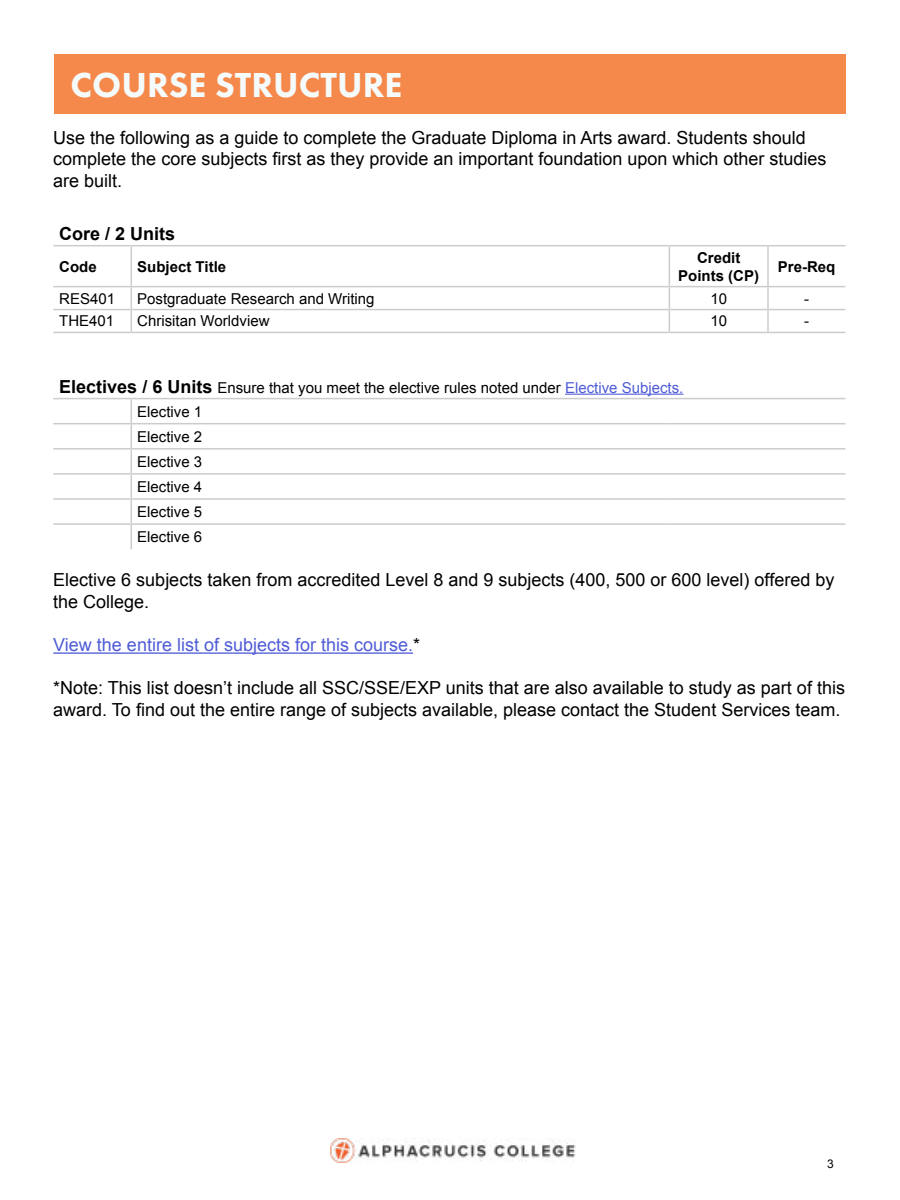
<style>
.page{position:relative;width:900px;height:1200px;background:#fff}
.page>*{position:absolute;margin:0;border:0;box-sizing:border-box;transform-origin:0 0}
.t1{font:800 36px "Futura PT";color:#f5fafb}
.t2{font:18px/21.6px "Arial";color:#000}
.t3{font:18px "Arial";color:#4f5cd6}
.t4{font:700 18px "Arial";color:#000}
.t5{font:15px/24.9px "Arial";color:#000}
.t6{font:700 15px/18px "Arial";color:#000;text-align:center}
.t7{font:12px "Arial";color:#000}
.s1{font-weight:700;font-size:18px}
.s2{color:#4f5cd6}
.s3{color:#000}
</style>
<div class="page">
<img style="left:330px;top:1139px;width:246px;height:24px">
<div style="left:54px;top:54px;width:792px;height:60px;background:#f5894b"></div>
<hr style="left:53px;top:652px;width:360px;height:2px;background:#4f5cd6">
<hr style="left:53px;top:245px;width:78px;height:1px;background:#ccc">
<hr style="left:131px;top:245px;width:538px;height:1px;background:#ccc">
<hr style="left:131px;top:246px;width:1px;height:40px;background:#ccc">
<hr style="left:669px;top:245px;width:99px;height:1px;background:#ccc">
<hr style="left:669px;top:246px;width:1px;height:40px;background:#ccc">
<hr style="left:768px;top:245px;width:77px;height:1px;background:#ccc">
<hr style="left:767px;top:246px;width:2px;height:40px;background:#ccc">
<hr style="left:53px;top:286px;width:78px;height:1px;background:#ccc">
<hr style="left:131px;top:286px;width:538px;height:1px;background:#ccc">
<hr style="left:669px;top:286px;width:99px;height:1px;background:#ccc">
<hr style="left:768px;top:286px;width:77px;height:1px;background:#ccc">
<hr style="left:767px;top:287px;width:2px;height:22px;background:#ccc">
<hr style="left:53px;top:309px;width:78px;height:1px;background:#ccc">
<hr style="left:131px;top:309px;width:538px;height:1px;background:#ccc">
<svg style="left:131px;top:287px;width:1px;height:45px"></svg>
<hr style="left:669px;top:309px;width:99px;height:1px;background:#ccc">
<svg style="left:669px;top:287px;width:1px;height:45px"></svg>
<hr style="left:768px;top:309px;width:77px;height:1px;background:#ccc">
<hr style="left:767px;top:310px;width:2px;height:22px;background:#ccc">
<hr style="left:53px;top:332px;width:78px;height:1px;background:#ccc">
<hr style="left:131px;top:332px;width:538px;height:1px;background:#ccc">
<hr style="left:669px;top:332px;width:99px;height:1px;background:#ccc">
<hr style="left:768px;top:332px;width:77px;height:1px;background:#ccc">
<hr style="left:53px;top:398px;width:78px;height:1px;background:#ccc">
<hr style="left:131px;top:398px;width:538px;height:1px;background:#ccc">
<hr style="left:669px;top:398px;width:99px;height:1px;background:#ccc">
<hr style="left:768px;top:398px;width:77px;height:1px;background:#ccc">
<hr style="left:53px;top:423px;width:78px;height:1px;background:#ccc">
<hr style="left:131px;top:423px;width:538px;height:1px;background:#ccc">
<hr style="left:669px;top:423px;width:99px;height:1px;background:#ccc">
<hr style="left:768px;top:423px;width:77px;height:1px;background:#ccc">
<hr style="left:53px;top:448px;width:78px;height:2px;background:#ccc">
<hr style="left:131px;top:448px;width:538px;height:2px;background:#ccc">
<hr style="left:669px;top:448px;width:99px;height:2px;background:#ccc">
<hr style="left:768px;top:448px;width:77px;height:2px;background:#ccc">
<hr style="left:53px;top:473px;width:78px;height:2px;background:#ccc">
<hr style="left:131px;top:473px;width:538px;height:2px;background:#ccc">
<hr style="left:669px;top:473px;width:99px;height:2px;background:#ccc">
<hr style="left:768px;top:473px;width:77px;height:2px;background:#ccc">
<hr style="left:53px;top:498px;width:78px;height:2px;background:#ccc">
<hr style="left:131px;top:498px;width:538px;height:2px;background:#ccc">
<hr style="left:669px;top:498px;width:99px;height:2px;background:#ccc">
<hr style="left:768px;top:498px;width:77px;height:2px;background:#ccc">
<hr style="left:53px;top:523px;width:78px;height:2px;background:#ccc">
<hr style="left:131px;top:523px;width:538px;height:2px;background:#ccc">
<svg style="left:131px;top:399px;width:1px;height:150px"></svg>
<hr style="left:669px;top:523px;width:99px;height:2px;background:#ccc">
<hr style="left:768px;top:523px;width:77px;height:2px;background:#ccc">
<hr style="left:565px;top:394px;width:118px;height:1px;background:#4f5cd6">
<h1 class="t1" style="left:70px;top:62px;width:334px">COURSE STRUCTURE</h1>
<p class="t2" style="left:53px;top:127px;width:775px">Use the following as a guide to complete the Graduate Diploma in Arts award. Students should complete the core subjects first as they provide an important foundation upon which other studies are built.</p>
<p class="t4" style="left:59px;top:221px;width:118px">Core / 2 Units</p>
<p class="t6" style="left:59px;top:258px;width:39px">Code</p>
<p class="t6" style="left:137px;top:258px;width:90px">Subject Title</p>
<p class="t6" style="left:678px;top:249px;width:82px">Credit<br>Points (CP)</p>
<p class="t6" style="left:778px;top:258px;width:59px">Pre-Req</p>
<p class="t5" style="left:59px;top:286px;width:57px">RES401</p>
<p class="t5" style="left:137px;top:286px;width:239px">Postgraduate Research and Writing</p>
<p class="t5" style="left:710px;top:286px;width:18px">10</p>
<p class="t5" style="left:804px;top:286px;width:6px">-</p>
<p class="t5" style="left:59px;top:309px;width:57px">THE401</p>
<p class="t5" style="left:137px;top:309px;width:134px">Chrisitan Worldview</p>
<p class="t5" style="left:710px;top:309px;width:18px">10</p>
<p class="t5" style="left:804px;top:309px;width:6px">-</p>
<p class="t5" style="left:137px;top:375px;width:548px;text-indent:-78px"><span class="s1">Electives / 6 Units</span> Ensure that you meet the elective rules noted under <span class="s2">Elective Subjects.<br></span>Elective 1<br>Elective 2<br>Elective 3<br>Elective 4<br>Elective 5<br>Elective 6</p>
<p class="t2" style="left:53px;top:569px;width:783px">Elective 6 subjects taken from accredited Level 8 and 9 subjects (400, 500 or 600 level) offered by the College.</p>
<p class="t3" style="left:53px;top:633px;width:368px">View the entire list of subjects for this course.<span class="s3">*</span></p>
<p class="t2" style="left:53px;top:677px;width:793px">*Note: This list doesn’t include all SSC/SSE/EXP units that are also available to study as part of this award. To find out the entire range of subjects available, please contact the Student Services team.</p>
<p class="t7" style="left:827px;top:1156px;width:8px">3</p>
</div>
